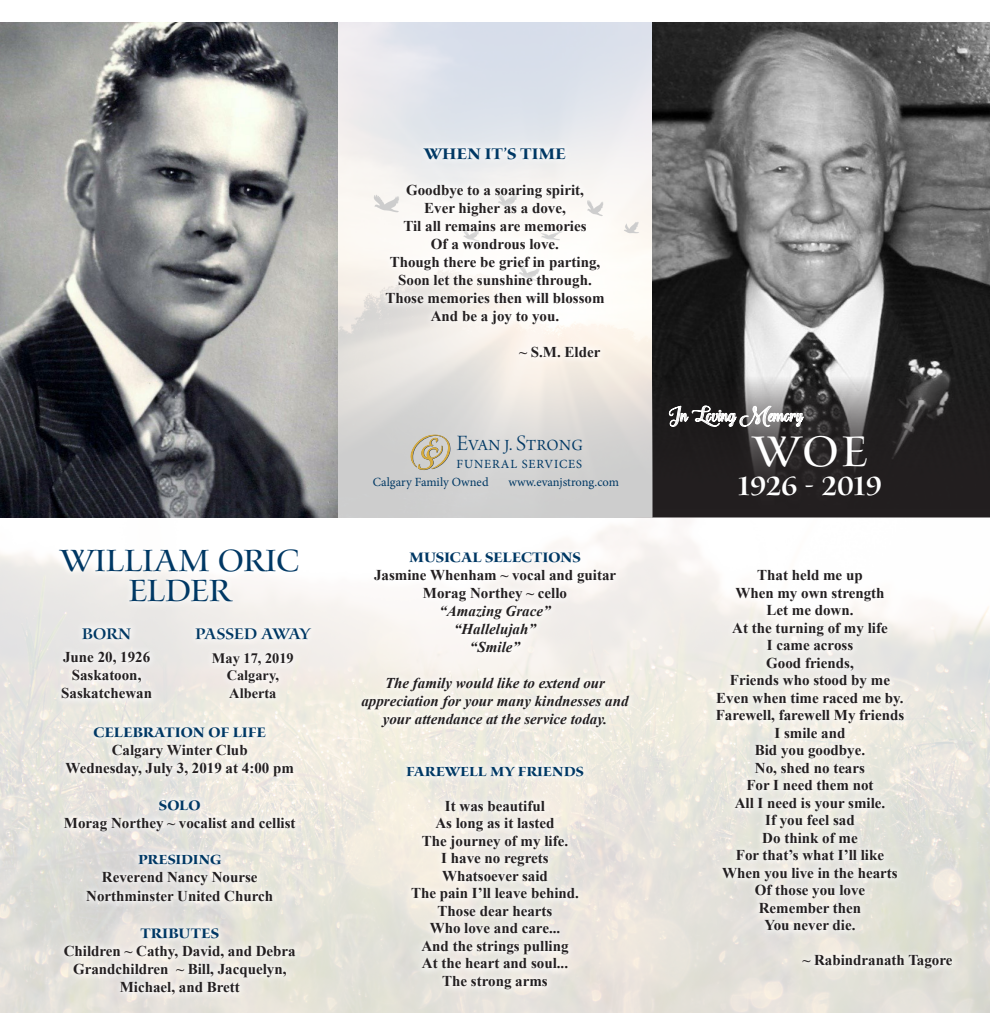
<style>
.page{position:relative;width:990px;height:1035px;background:#fff}
.page>*{position:absolute;margin:0;border:0;box-sizing:border-box;transform-origin:0 0}
.t1{font:48.75px "Waters Titling Pro";color:#fff}
.t2{font:35px "Waters Titling Pro";color:#003864}
.t3{font:600 30px "Waters Titling Pro";letter-spacing:-.005em;color:#fff}
.t4{font:23.12px "Arno Pro Light Display";color:#003864}
.t5{font:20px "The Heartof Everything Demo";color:#fff}
.t6{font:700 17.5px "Waters Titling Pro";color:#003864}
.t7{font:600 17.5px "Waters Titling Pro";letter-spacing:-.035em;color:#003864}
.t8{font:600 17.5px "Waters Titling Pro";letter-spacing:-.01em;color:#003864}
.t9{font:700 15.62px "Waters Titling Pro";color:#003864}
.t10{font:700 15px/18px "Times New Roman";color:#231f20;text-align:center}
.t11{font:italic 700 15px/18px "Times New Roman";color:#231f20;text-align:center}
.t12{font:700 15px "Waters Titling Pro";color:#003864}
.t13{font:700 14.38px "Times New Roman";color:#231f20}
.t14{font:12.5px "Minion Pro";letter-spacing:.005em;color:#003864}
.t15{font:12.5px "Minion Pro";letter-spacing:.07em;color:#003864}
</style>
<div class="page">
<img style="left:0;top:22px;width:990px;height:990px">
<svg style="left:654px;top:219px;width:334px;height:297px;background:#4d4c4c"></svg>
<div style="left:652px;top:217px;width:338px;height:301px;border:1px solid #231f20"></div>
<div style="left:378px;top:139px;width:233px;height:226px;background:#fff;opacity:.9"></div>
<svg style="left:669px;top:405px;width:135px;height:22px;background:#757474"></svg>
<svg style="left:410px;top:435px;width:41px;height:35px"></svg>
<div style="left:52px;top:541px;width:254px;height:69px;background:#fff;opacity:.9"></div>
<div style="left:189px;top:620px;width:129px;height:86px;background:#f2eeea"></div>
<div style="left:54px;top:620px;width:105px;height:86px;background:#edeae8"></div>
<div style="left:56px;top:720px;width:247px;height:282px;background:#fff;opacity:.9"></div>
<div style="left:354px;top:544px;width:283px;height:453px;background:#fff;opacity:.9"></div>
<div style="left:709px;top:562px;width:251px;height:414px;background:#fff;opacity:.9"></div>
<p class="t2" style="left:60px;top:541px;width:241px">WILLIAM ORIC</p>
<p class="t2" style="left:128px;top:571px;width:104px">ELDER</p>
<p class="t7" style="left:195px;top:624px;width:117px">PASSED AWAY</p>
<p class="t13" style="left:212px;top:648px;width:83px">May 17, 2019</p>
<p class="t13" style="left:227px;top:665px;width:54px">Calgary,</p>
<p class="t13" style="left:229px;top:682px;width:49px">Alberta</p>
<p class="t8" style="left:82px;top:624px;width:51px">BORN</p>
<p class="t10" style="left:63px;top:648px;width:89px">June 20, 1926</p>
<p class="t10" style="left:61px;top:666px;width:92px">Saskatoon,<br>Saskatchewan</p>
<p class="t9" style="left:94px;top:724px;width:174px">CELEBRATION OF LIFE</p>
<p class="t10" style="left:112px;top:741px;width:137px">Calgary Winter Club</p>
<p class="t10" style="left:66px;top:759px;width:230px">Wednesday, July 3, 2019 at 4:00 pm</p>
<p class="t9" style="left:159px;top:797px;width:43px">SOLO</p>
<p class="t10" style="left:64px;top:814px;width:233px">Morag Northey ~ vocalist and cellist</p>
<p class="t12" style="left:138px;top:851px;width:85px">PRESIDING</p>
<p class="t10" style="left:102px;top:868px;width:157px">Reverend Nancy Nourse</p>
<p class="t10" style="left:86px;top:886px;width:188px">Northminster United Church</p>
<p class="t9" style="left:140px;top:925px;width:80px">TRIBUTES</p>
<p class="t10" style="left:64px;top:942px;width:234px">Children ~ Cathy, David, and Debra</p>
<p class="t10" style="left:73px;top:960px;width:215px">Grandchildren ~ Bill, Jacquelyn,</p>
<p class="t10" style="left:120px;top:978px;width:122px">Michael, and Brett</p>
<p class="t6" style="left:424px;top:143px;width:143px">WHEN IT’S TIME</p>
<p class="t10" style="left:406px;top:180px;width:179px">Goodbye to a soaring spirit,</p>
<p class="t10" style="left:424px;top:198px;width:143px">Ever higher as a dove,</p>
<p class="t10" style="left:403px;top:216px;width:185px">Til all remains are memories</p>
<p class="t10" style="left:431px;top:234px;width:130px">Of a wondrous love.</p>
<p class="t10" style="left:390px;top:252px;width:212px">Though there be grief in parting,</p>
<p class="t10" style="left:398px;top:270px;width:195px">Soon let the sunshine through.</p>
<p class="t10" style="left:385px;top:288px;width:221px">Those memories then will blossom</p>
<p class="t10" style="left:431px;top:306px;width:130px">And be a joy to you.</p>
<p class="t10" style="left:519px;top:342px;width:83px">~ S.M. Elder</p>
<p class="t4" style="left:457px;top:431px;width:128px">Evan j. Strong</p>
<p class="t15" style="left:457px;top:456px;width:127px">FUNERAL SERVICES</p>
<p class="t14" style="left:373px;top:474px;width:117px">Calgary Family Owned</p>
<p class="t14" style="left:508px;top:474px;width:112px">www.evanjstrong.com</p>
<p class="t9" style="left:409px;top:549px;width:173px">MUSICAL SELECTIONS</p>
<p class="t10" style="left:374px;top:566px;width:244px">Jasmine Whenham ~ vocal and guitar</p>
<p class="t10" style="left:423px;top:584px;width:146px">Morag Northey ~ cello</p>
<p class="t11" style="left:439px;top:602px;width:113px">“Amazing Grace”</p>
<p class="t11" style="left:454px;top:620px;width:83px">“Hallelujah”</p>
<p class="t11" style="left:470px;top:638px;width:52px">“Smile”</p>
<p class="t11" style="left:361px;top:674px;width:269px">The family would like to extend our appreciation for your many kindnesses and your attendance at the service today.</p>
<p class="t12" style="left:406px;top:763px;width:179px">FAREWELL MY FRIENDS</p>
<p class="t10" style="left:445px;top:796px;width:102px">It was beautiful</p>
<p class="t10" style="left:435px;top:814px;width:121px">As long as it lasted</p>
<p class="t10" style="left:422px;top:831px;width:148px">The journey of my life.</p>
<p class="t10" style="left:441px;top:849px;width:109px">I have no regrets</p>
<p class="t10" style="left:442px;top:866px;width:107px">Whatsoever said</p>
<p class="t10" style="left:411px;top:884px;width:169px">The pain I’ll leave behind.</p>
<p class="t10" style="left:438px;top:901px;width:116px">Those dear hearts</p>
<p class="t10" style="left:430px;top:919px;width:132px">Who love and care...</p>
<p class="t10" style="left:421px;top:936px;width:149px">And the strings pulling</p>
<p class="t10" style="left:422px;top:954px;width:148px">At the heart and soul...</p>
<p class="t10" style="left:442px;top:971px;width:107px">The strong arms</p>
<p class="t5" style="left:669px;top:400px;width:135px">In Loving Memory</p>
<p class="t1" style="left:753px;top:425px;width:116px">WOE</p>
<p class="t3" style="left:738px;top:470px;width:146px">1926 - 2019</p>
<p class="t10" style="left:757px;top:566px;width:107px">That held me up</p>
<p class="t10" style="left:735px;top:583px;width:151px">When my own strength</p>
<p class="t10" style="left:766px;top:601px;width:89px">Let me down.</p>
<p class="t10" style="left:732px;top:618px;width:157px">At the turning of my life</p>
<p class="t10" style="left:767px;top:636px;width:88px">I came across</p>
<p class="t10" style="left:766px;top:653px;width:89px">Good friends,</p>
<p class="t10" style="left:730px;top:671px;width:162px">Friends who stood by me</p>
<p class="t10" style="left:716px;top:688px;width:189px">Even when time raced me by.</p>
<p class="t10" style="left:716px;top:706px;width:190px">Farewell, farewell My friends</p>
<p class="t10" style="left:775px;top:723px;width:72px">I smile and</p>
<p class="t10" style="left:755px;top:741px;width:112px">Bid you goodbye.</p>
<p class="t10" style="left:755px;top:758px;width:111px">No, shed no tears</p>
<p class="t10" style="left:746px;top:776px;width:129px">For I need them not</p>
<p class="t10" style="left:735px;top:793px;width:152px">All I need is your smile.</p>
<p class="t10" style="left:765px;top:811px;width:91px">If you feel sad</p>
<p class="t10" style="left:762px;top:828px;width:97px">Do think of me</p>
<p class="t10" style="left:736px;top:846px;width:150px">For that’s what I’ll like</p>
<p class="t10" style="left:722px;top:863px;width:177px">When you live in the hearts</p>
<p class="t10" style="left:755px;top:881px;width:112px">Of those you love</p>
<p class="t10" style="left:759px;top:898px;width:104px">Remember then</p>
<p class="t10" style="left:765px;top:916px;width:92px">You never die.</p>
<p class="t10" style="left:802px;top:951px;width:152px">~ Rabindranath Tagore</p>
</div>
